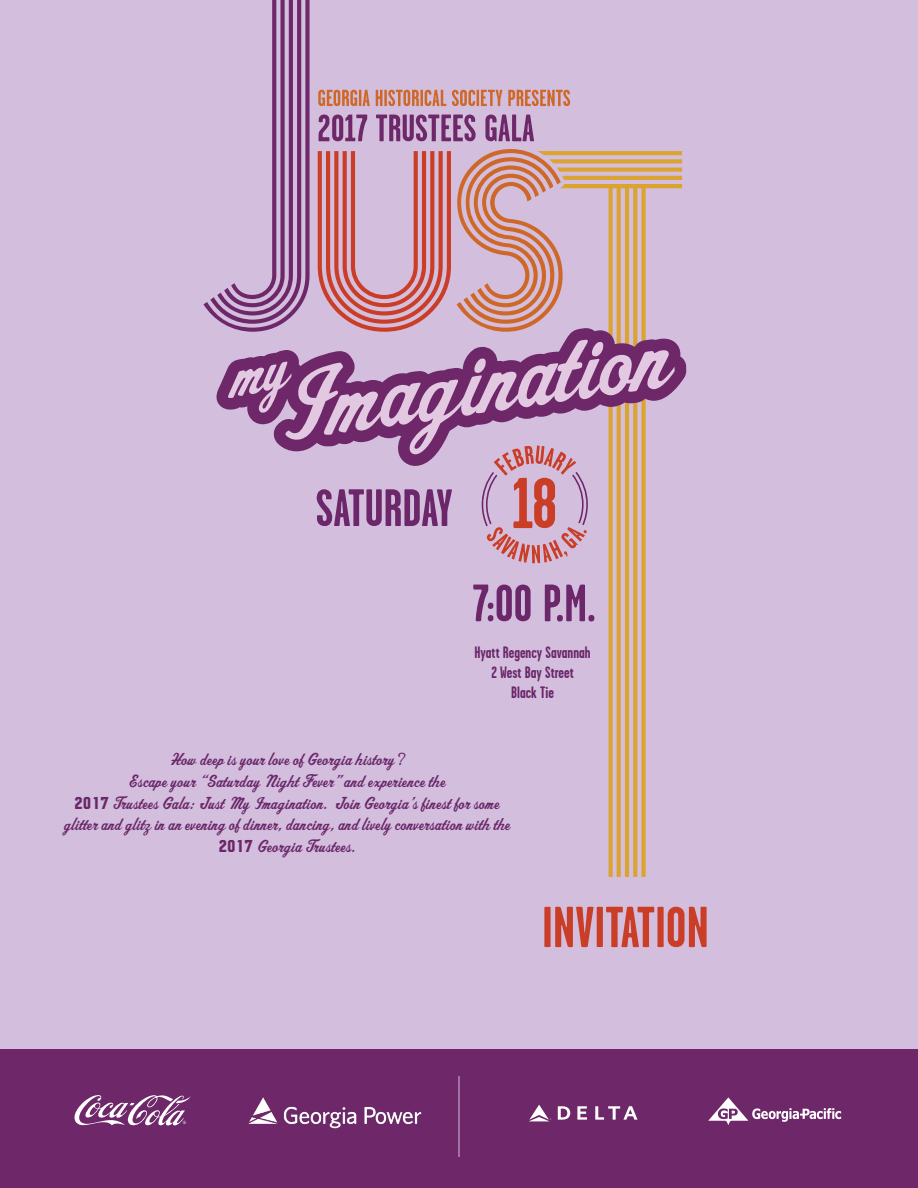
<style>
.page{position:relative;width:918px;height:1188px;background:#d3bfdd}
.page>*{position:absolute;margin:0;border:0;box-sizing:border-box;transform-origin:0 0}
.t1{font:700 57.75px "Garage Gothic";color:#ca3e28}
.t2{font:700 52.5px "Garage Gothic";color:#6b276a}
.t3{font:18px/21.6px "OPTI Sport Script";color:#6b276a;text-align:center}
.t4{font:700 16.5px/19.8px "Garage Gothic";color:#6b276a;text-align:center}
.t5{font:5.18px "Mrs Eaves Roman";color:#fff}
</style>
<div class="page">
<svg style="left:318px;top:90px;width:52px;height:16px"></svg>
<svg style="left:376px;top:90px;width:70px;height:16px"></svg>
<svg style="left:452px;top:90px;width:50px;height:16px"></svg>
<svg style="left:508px;top:90px;width:62px;height:16px"></svg>
<svg style="left:318px;top:115px;width:49px;height:26px"></svg>
<svg style="left:376px;top:114px;width:100px;height:27px"></svg>
<svg style="left:485px;top:115px;width:49px;height:26px"></svg>
<svg style="left:318px;top:151px;width:133px;height:177px"></svg>
<svg style="left:457px;top:149px;width:225px;height:179px"></svg>
<svg style="left:560px;top:184px;width:122px;height:693px"></svg>
<svg style="left:203px;top:0;width:107px;height:328px"></svg>
<svg style="left:216px;top:328px;width:470px;height:138px"></svg>
<svg style="left:228px;top:339px;width:447px;height:224px"></svg>
<div style="left:0;top:1049px;width:918px;height:139px;background:#6e286a"></div>
<svg style="left:708px;top:1097px;width:133px;height:28px"></svg>
<svg style="left:74px;top:1095px;width:117px;height:31px"></svg>
<svg style="left:529px;top:1105px;width:22px;height:16px"></svg>
<svg style="left:558px;top:1106px;width:12px;height:14px"></svg>
<svg style="left:577px;top:1106px;width:10px;height:14px"></svg>
<svg style="left:595px;top:1106px;width:43px;height:14px"></svg>
<img style="left:248px;top:1097px;width:174px;height:32px">
<hr style="left:459px;top:1076px;width:1px;height:81px;background:#d3bfdd">
<h2 class="t2" style="left:316px;top:480px;width:139px">SATURDAY</h2>
<h2 class="t2" style="left:472px;top:576px;width:125px">7:00 P.M.</h2>
<p class="t4" style="left:474px;top:643px;width:118px">Hyatt Regency Savannah<br>2 West Bay Street<br>Black Tie</p>
<p class="t3" style="left:64px;top:750px;width:448px">How deep is your love of Georgia history?<br>Escape your “Saturday Night Fever” and experience the<br>2017 Trustees Gala: Just My Imagination. Join Georgia’s finest for some glitter and glitz in an evening of dinner, dancing, and lively conversation with the 2017 Georgia Trustees.</p>
<h1 class="t1" style="left:542px;top:897px;width:168px">INVITATION</h1>
<p class="t5" style="left:183px;top:1120px;width:5px">®</p>
</div>
